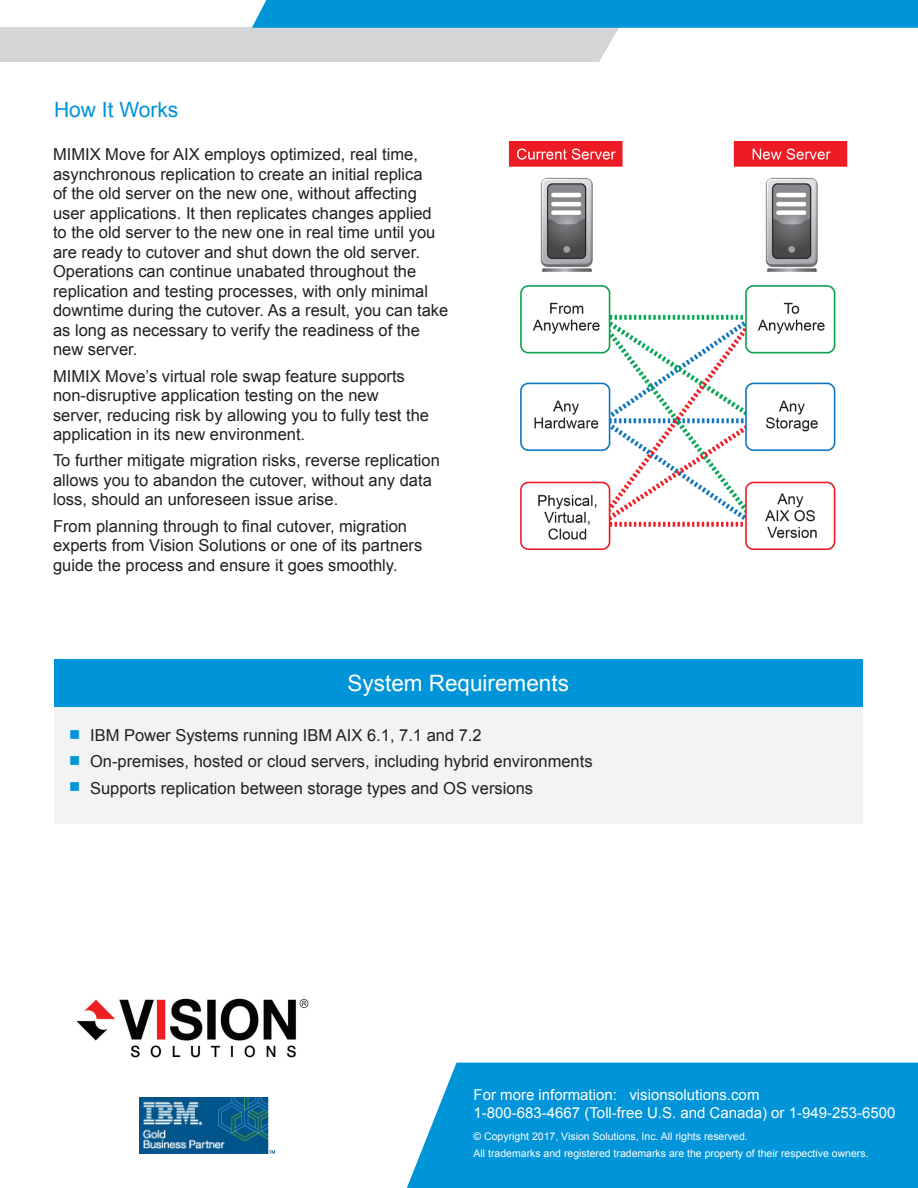
<style>
.page{position:relative;width:918px;height:1188px;background:#fff}
.page>*{position:absolute;margin:0;border:0;box-sizing:border-box;transform-origin:0 0}
.t1{font:22.5px "Arial";color:#fff}
.t2{font:21px "Arial";color:#0094d8}
.t3{font:16.5px/19.5px "Arial";color:#231f20}
.t4{font:15px "Arial";color:#fff}
.t5{font:10.5px "Arial";color:#fff}
.s1{color:#0094d8}
</style>
<div class="page">
<div style="left:407px;top:1063px;width:511px;height:125px;background:#0094d8"></div>
<svg style="left:0;top:0;width:918px;height:62px"></svg>
<div style="left:54px;top:698px;width:809px;height:126px;background:#f2f3f4"></div>
<div style="left:54px;top:659px;width:809px;height:47px;background:#0094d8"></div>
<img style="left:76px;top:998px;width:233px;height:60px">
<img style="left:508px;top:141px;width:340px;height:409px">
<img style="left:140px;top:1097px;width:135px;height:57px">
<p class="t2" style="left:54px;top:96px;width:126px">How It Works</p>
<p class="t3" style="left:53px;top:145px;width:397px">MIMIX Move for AIX employs optimized, real time, asynchronous replication to create an initial replica<br>of the old server on the new one, without affecting user applications. It then replicates changes applied to the old server to the new one in real time until you are ready to cutover and shut down the old server.<br>Operations can continue unabated throughout the replication and testing processes, with only minimal downtime during the cutover. As a result, you can take as long as necessary to verify the readiness of the new server.</p>
<p class="t3" style="left:53px;top:366px;width:377px">MIMIX Move’s virtual role swap feature supports non-disruptive application testing on the new server, reducing risk by allowing you to fully test the application in its new environment.</p>
<p class="t3" style="left:53px;top:451px;width:388px">To further mitigate migration risks, reverse replication allows you to abandon the cutover, without any data loss, should an unforeseen issue arise.</p>
<p class="t3" style="left:53px;top:516px;width:371px">From planning through to final cutover, migration experts from Vision Solutions or one of its partners guide the process and ensure it goes smoothly.</p>
<p class="t1" style="left:348px;top:668px;width:223px">System Requirements</p>
<p class="t3" style="left:69px;top:726px;width:414px"><span class="s1">■</span> IBM Power Systems running IBM AIX 6.1, 7.1 and 7.2</p>
<p class="t3" style="left:69px;top:752px;width:525px"><span class="s1">■</span> On-premises, hosted or cloud servers, including hybrid environments</p>
<p class="t3" style="left:69px;top:778px;width:465px"><span class="s1">■</span> Supports replication between storage types and OS versions</p>
<p class="t4" style="left:474px;top:1085px;width:287px">For more information: visionsolutions.com</p>
<p class="t4" style="left:474px;top:1103px;width:423px">1-800-683-4667 (Toll-free U.S. and Canada) or 1-949-253-6500</p>
<p class="t5" style="left:474px;top:1130px;width:276px">© Copyright 2017, Vision Solutions, Inc. All rights reserved.</p>
<p class="t5" style="left:474px;top:1146px;width:397px">All trademarks and registered trademarks are the property of their respective owners.</p>
</div>
